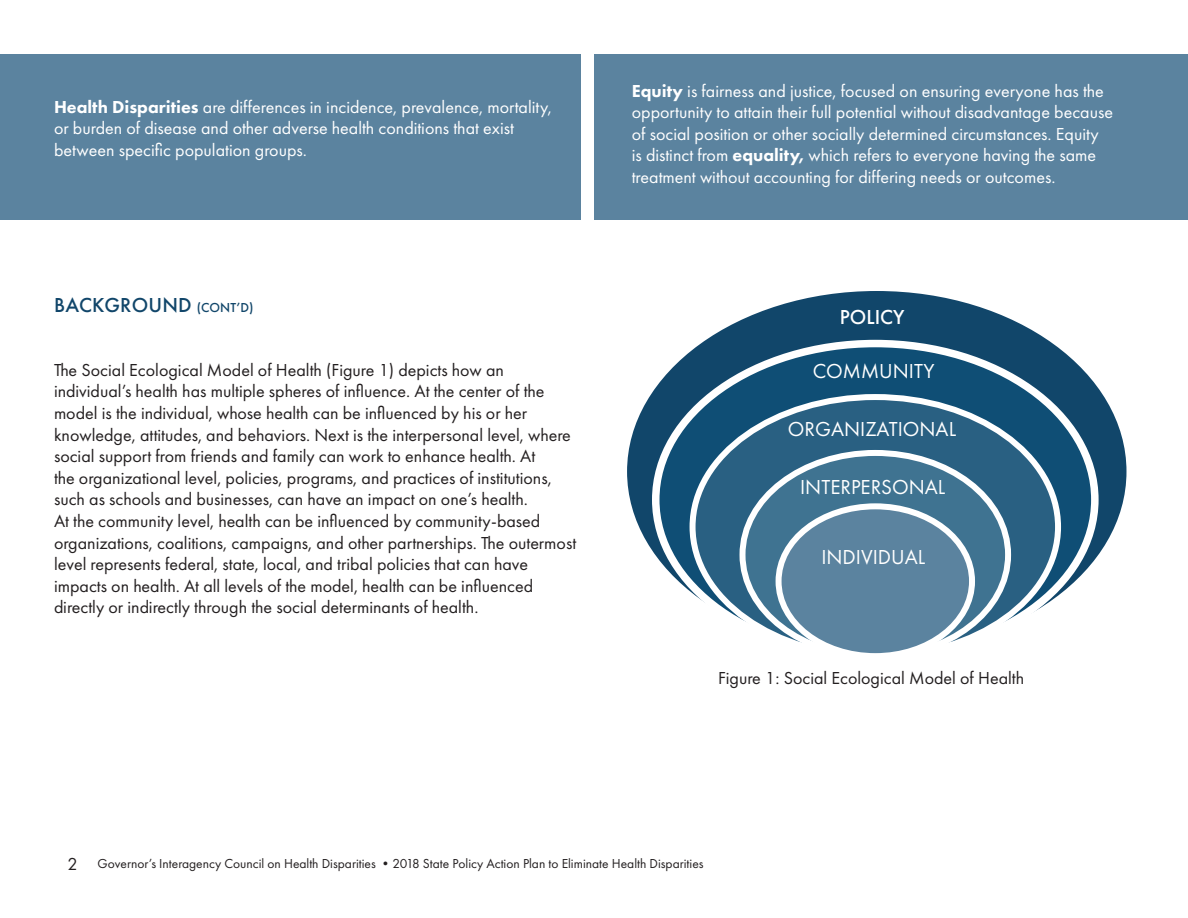
<style>
.page{position:relative;width:1188px;height:918px;background:#fff}
.page>*{position:absolute;margin:0;border:0;box-sizing:border-box;transform-origin:0 0}
.t1{font:21px "Futura PT";color:#fff}
.t2{font:500 21px "Futura PT";letter-spacing:.01em;color:#11466a}
.t3{font:500 21px "Futura PT";color:#fff}
.t4{font:18px/21.6px "Futura PT";color:#231f20}
.t5{font:18px/21.6px "Futura PT";color:#fff}
.t6{font:13.5px "Futura PT";color:#231f20}
.s1{font-weight:800}
.s2{font-size:13.5px}
.s3{font-size:18px}
</style>
<div class="page">
<div style="left:0;top:54px;width:580px;height:165px;background:#5b839f"></div>
<div style="left:594px;top:54px;width:594px;height:165px;background:#5b839f"></div>
<svg style="left:623px;top:287px;width:507px;height:369px;fill:#11466a"></svg>
<svg style="left:656px;top:344px;width:439px;height:312px;fill:#0f4e75"></svg>
<div style="left:693px;top:397px;width:365px;height:260px;background:#296082;border-radius:50%"></div>
<div style="left:743px;top:453px;width:265px;height:204px;background:#3f7391;border-radius:50%"></div>
<div style="left:740px;top:450px;width:271px;height:210px;border:6px solid #fff;border-radius:50%"></div>
<div style="left:779px;top:506px;width:193px;height:150px;background:#5b839f;border-radius:50%"></div>
<div style="left:776px;top:503px;width:199px;height:156px;border:6px solid #fff;border-radius:50%"></div>
<p class="t5" style="left:54px;top:96px;width:500px"><span class="s1">Health Disparities</span> are differences in incidence, prevalence, mortality, or burden of disease and other adverse health conditions that exist between specific population groups.</p>
<p class="t2" style="left:54px;top:293px;width:201px">BACKGROUND <span class="s2">(CONT’D)</span></p>
<p class="t4" style="left:54px;top:359px;width:524px">The Social Ecological Model of Health (Figure 1) depicts how an individual’s health has multiple spheres of influence. At the center of the model is the individual, whose health can be influenced by his or her knowledge, attitudes, and behaviors. Next is the interpersonal level, where social support from friends and family can work to enhance health. At<br>the organizational level, policies, programs, and practices of institutions, such as schools and businesses, can have an impact on one’s health.<br>At the community level, health can be influenced by community-based organizations, coalitions, campaigns, and other partnerships. The outermost level represents federal, state, local, and tribal policies that can have impacts on health. At all levels of the model, health can be influenced directly or indirectly through the social determinants of health.</p>
<p class="t5" style="left:632px;top:80px;width:483px"><span class="s1">Equity</span> is fairness and justice, focused on ensuring everyone has the opportunity to attain their full potential without disadvantage because of social position or other socially determined circumstances. Equity is distinct from <span class="s1">equality,</span> which refers to everyone having the same treatment without accounting for differing needs or outcomes.</p>
<p class="t3" style="left:840px;top:304px;width:66px">POLICY</p>
<p class="t1" style="left:813px;top:359px;width:123px">COMMUNITY</p>
<p class="t1" style="left:788px;top:417px;width:170px">ORGANIZATIONAL</p>
<p class="t1" style="left:800px;top:474px;width:147px">INTERPERSONAL</p>
<p class="t1" style="left:821px;top:544px;width:105px">INDIVIDUAL</p>
<p class="t4" style="left:718px;top:668px;width:308px">Figure 1: Social Ecological Model of Health</p>
<p class="t6" style="left:68px;top:856px;width:638px"><span class="s3">2</span> Governor’s Interagency Council on Health Disparities •2018 State Policy Action Plan to Eliminate Health Disparities</p>
</div>
